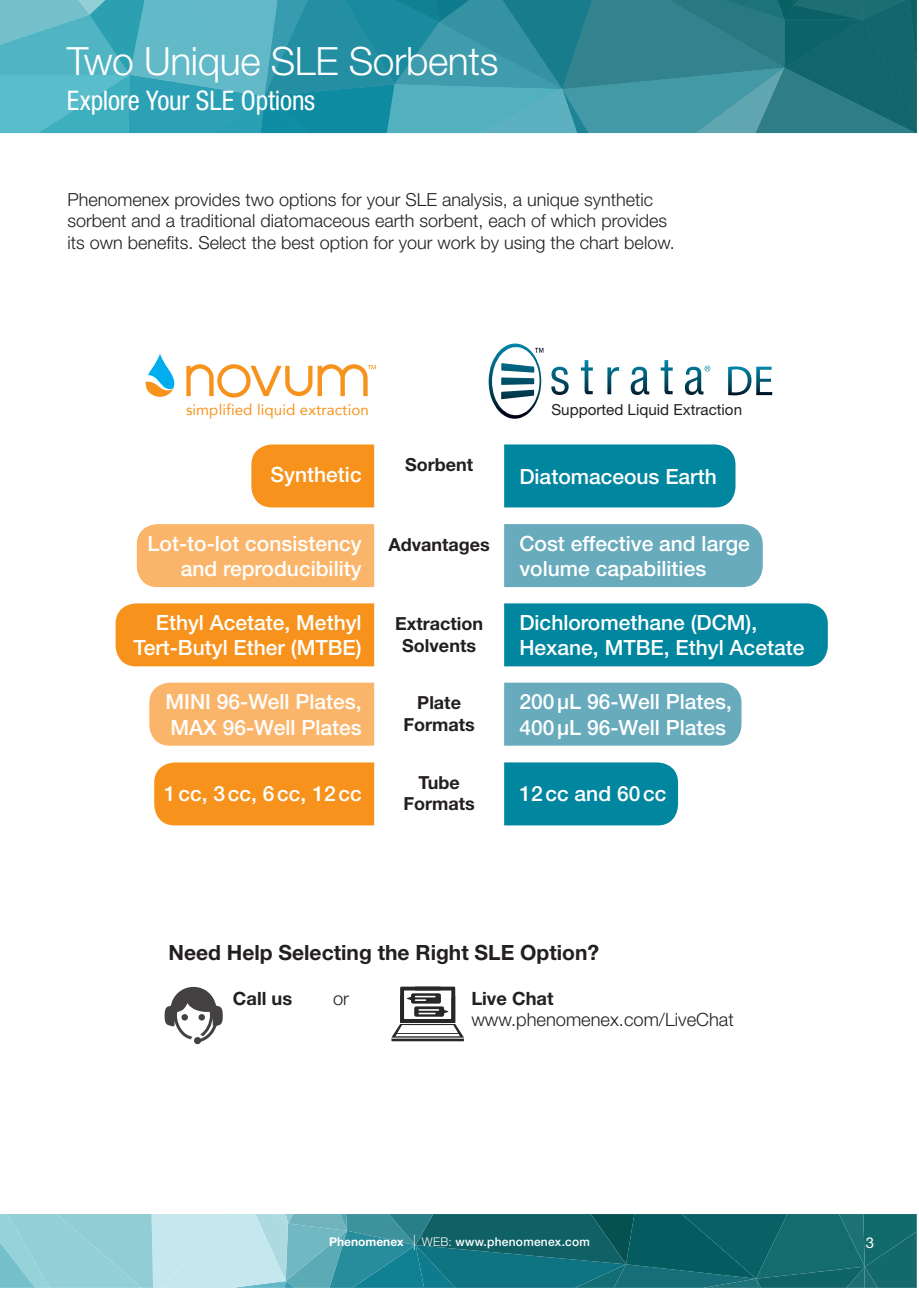
<style>
.page{position:relative;width:919px;height:1289px;background:#fff}
.page>*{position:absolute;margin:0;border:0;box-sizing:border-box;transform-origin:0 0}
.t1{font:300 39px "Helvetica Neue LT Std";letter-spacing:-.01em;color:#fff}
.t2{font:condensed 27px "Helvetica Neue LT Std";letter-spacing:-.005em;color:#fff}
.t3{font:500 21px/25.2px "Helvetica Neue LT Std";color:#fff}
.t4{font:700 21px "Helvetica Neue LT Std";color:#231f20}
.t5{font:300 18.3px "Helvetica Neue LT Std";color:#231f20}
.t6{font:700 18.3px "Helvetica Neue LT Std";color:#231f20}
.t7{font:300 18px/21.6px "Helvetica Neue LT Std";color:#231f20}
.t8{font:700 18px/21.6px "Helvetica Neue LT Std";color:#231f20;text-align:center}
.t9{font:15.15px "Avenir";letter-spacing:.005em;color:#f7931d}
.t10{font:15.15px "Helvetica Neue LT Std";color:#231f20}
.t11{font:15px "Helvetica Neue LT Std";color:#fff}
.t12{font:500 12px "Helvetica Neue LT Std";letter-spacing:.02em;color:#fff}
.s1{font-weight:700}
.s2{font-weight:400;font-stretch:condensed;font-size:21.6px}
.s3{font-weight:300}
</style>
<div class="page">
<svg style="left:0;top:1214px;width:916px;height:73px;background:#46929a"></svg>
<svg style="left:0;top:0;width:916px;height:133px;background:#3795a3"></svg>
<svg style="left:165px;top:986px;width:58px;height:58px"></svg>
<svg style="left:391px;top:986px;width:73px;height:55px"></svg>
<div style="left:251px;top:444px;width:123px;height:63px;background:#f7931d"></div>
<div style="left:504px;top:444px;width:231px;height:63px;background:#00869f"></div>
<svg style="left:551px;top:367px;width:17px;height:28px"></svg>
<svg style="left:581px;top:360px;width:11px;height:34px"></svg>
<svg style="left:607px;top:367px;width:12px;height:27px"></svg>
<svg style="left:630px;top:367px;width:19px;height:28px"></svg>
<svg style="left:660px;top:360px;width:12px;height:34px"></svg>
<svg style="left:488px;top:343px;width:55px;height:76px"></svg>
<svg style="left:728px;top:366px;width:44px;height:29px"></svg>
<svg style="left:684px;top:365px;width:26px;height:30px"></svg>
<div style="left:137px;top:524px;width:237px;height:63px;background:#fbb56a"></div>
<div style="left:504px;top:524px;width:258px;height:63px;background:#67abbd"></div>
<div style="left:149px;top:682px;width:225px;height:63px;background:#fbb56a"></div>
<div style="left:504px;top:682px;width:237px;height:63px;background:#67abbd"></div>
<div style="left:116px;top:603px;width:258px;height:63px;background:#f7931d"></div>
<div style="left:504px;top:603px;width:323px;height:63px;background:#00869f"></div>
<div style="left:154px;top:762px;width:220px;height:63px;background:#f7931d"></div>
<div style="left:504px;top:762px;width:174px;height:63px;background:#00869f"></div>
<svg style="left:145px;top:353px;width:30px;height:44px"></svg>
<svg style="left:186px;top:364px;width:190px;height:33px"></svg>
<h1 class="t1" style="left:67px;top:37px;width:433px">Two Unique SLE Sorbents</h1>
<p class="t2" style="left:67px;top:85px;width:250px">Explore Your SLE Options</p>
<p class="t7" style="left:67px;top:188px;width:608px">Phenomenex provides two options for your SLE analysis, a unique synthetic sorbent and a traditional diatomaceous earth sorbent, each of which provides its own benefits. Select the best option for your work by using the chart below.</p>
<p class="t9" style="left:186px;top:397px;width:184px">simplified liquid extraction</p>
<p class="t10" style="left:551px;top:401px;width:192px">Supported Liquid Extraction</p>
<p class="t8" style="left:405px;top:453px;width:70px">Sorbent</p>
<p class="t3" style="left:270px;top:462px;width:93px">Synthetic</p>
<p class="t3" style="left:519px;top:463px;width:199px">Diatomaceous Earth</p>
<p class="t3" style="left:148px;top:530px;width:215px;text-align:right">Lot-to-lot consistency and reproducibility</p>
<p class="t3" style="left:519px;top:530px;width:232px">Cost effective and large volume capabilities</p>
<p class="t8" style="left:388px;top:533px;width:103px">Advantages</p>
<p class="t3" style="left:133px;top:610px;width:229px;text-align:right">Ethyl Acetate, Methyl<br>Tert-Butyl Ether (MTBE)</p>
<p class="t3" style="left:519px;top:610px;width:286px">Dichloromethane (DCM),<br>Hexane, MTBE, Ethyl Acetate</p>
<p class="t8" style="left:395px;top:612px;width:89px">Extraction<br>Solvents</p>
<p class="t3" style="left:165px;top:689px;width:198px">MINI 96-Well Plates,<br>MAX 96-Well Plates</p>
<p class="t3" style="left:519px;top:689px;width:214px">200µL 96-Well Plates,<br>400µL 96-Well Plates</p>
<p class="t8" style="left:403px;top:692px;width:73px">Plate<br>Formats</p>
<p class="t8" style="left:403px;top:771px;width:73px">Tube<br>Formats</p>
<p class="t3" style="left:164px;top:781px;width:199px">1cc, 3cc, 6cc, 12cc</p>
<p class="t3" style="left:519px;top:781px;width:148px">12cc and 60cc</p>
<p class="t4" style="left:168px;top:939px;width:432px">Need Help Selecting the Right SLE Option?</p>
<p class="t6" style="left:233px;top:987px;width:61px">Call us</p>
<p class="t5" style="left:333px;top:987px;width:17px">or</p>
<p class="t6" style="left:471px;top:987px;width:84px">Live Chat</p>
<p class="t5" style="left:471px;top:1008px;width:264px">www.phenomenex.com/LiveChat</p>
<p class="t12" style="left:329px;top:1234px;width:262px"><span class="s1">Phenomenex</span> <span class="s2">l</span> <span class="s3">WEB:</span> www.phenomenex.com</p>
<p class="t11" style="left:865px;top:1233px;width:10px">3</p>
</div>
